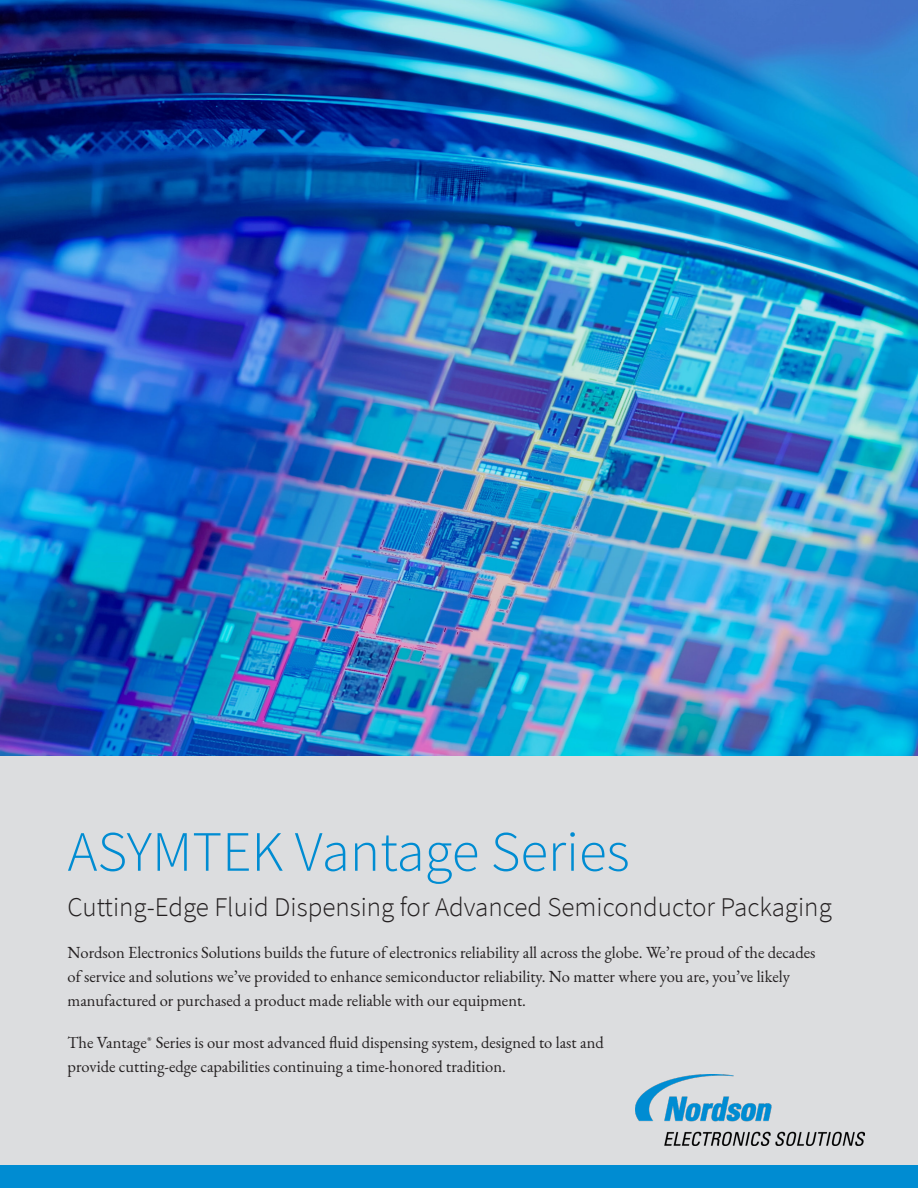
<style>
.page{position:relative;width:918px;height:1188px;background:#fff}
.page>*{position:absolute;margin:0;border:0;box-sizing:border-box;transform-origin:0 0}
.t1{font:300 57px "Source Sans Pro";color:#008cd2}
.t2{font:300 27px "Source Sans Pro";color:#231f20}
.t3{font:16.5px/24px "EB Garamond";color:#231f20}
</style>
<div class="page">
<div style="left:0;top:756px;width:918px;height:410px;background:#dcdddf"></div>
<img style="left:0;top:0;width:918px;height:756px">
<div style="left:0;top:1166px;width:918px;height:22px;background:#008cd2"></div>
<img style="left:636px;top:1075px;width:228px;height:70px">
<p class="t1" style="left:68px;top:817px;width:564px">ASYMTEK Vantage Series</p>
<p class="t2" style="left:68px;top:890px;width:766px">Cutting-Edge Fluid Dispensing for Advanced Semiconductor Packaging</p>
<p class="t3" style="left:68px;top:940px;width:750px">Nordson Electronics Solutions builds the future of electronics reliability all across the globe. We’re proud of the decades of service and solutions we’ve provided to enhance semiconductor reliability. No matter where you are, you’ve likely manufactured or purchased a product made reliable with our equipment.</p>
<p class="t3" style="left:68px;top:1030px;width:538px">The Vantage® Series is our most advanced fluid dispensing system, designed to last and provide cutting-edge capabilities continuing a time-honored tradition.</p>
</div>
